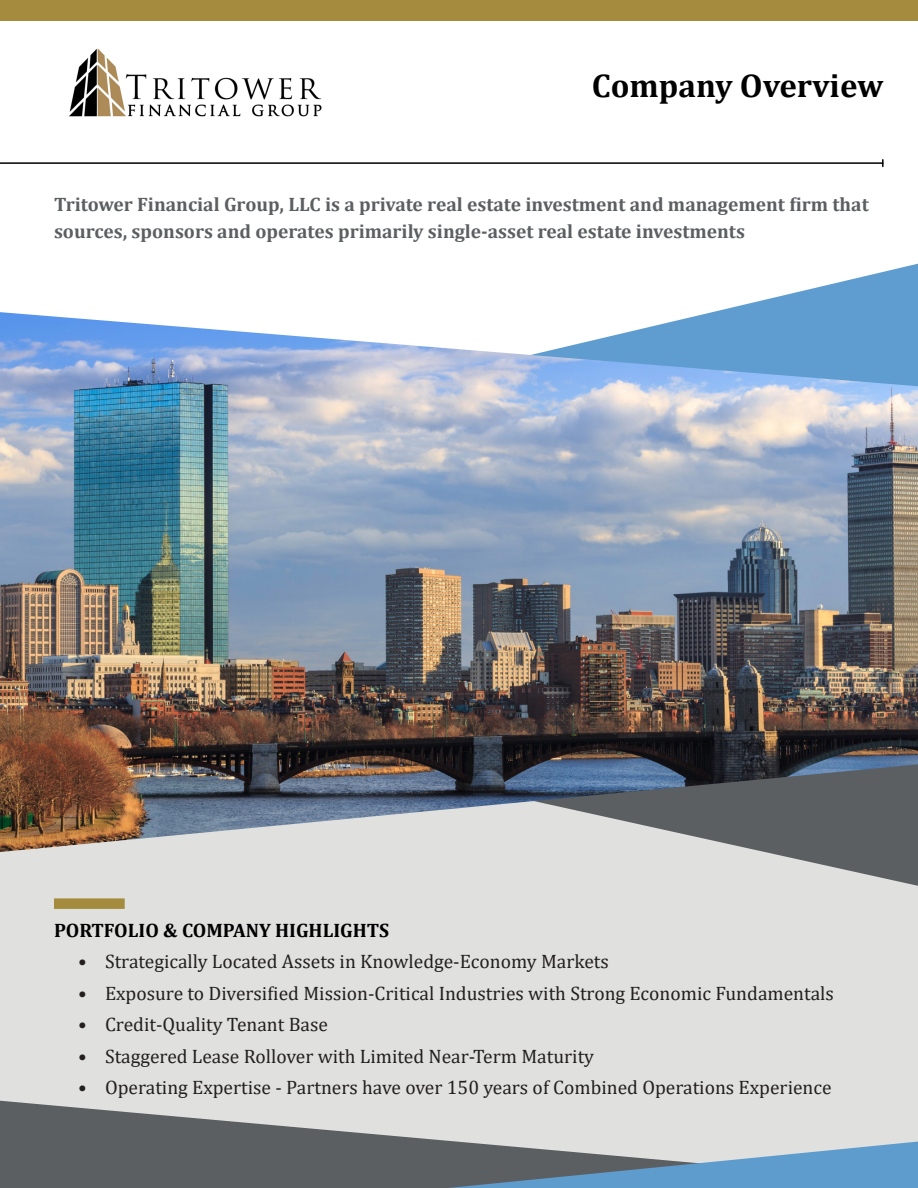
<style>
.page{position:relative;width:918px;height:1188px;background:#fff}
.page>*{position:absolute;margin:0;border:0;box-sizing:border-box;transform-origin:0 0}
.t1{font:700 33px "Cambria";color:#000}
.t2{font:19.5px "Cambria";color:#231f20}
.t3{font:700 19.5px/27px "Cambria";color:#5c5f62}
.t4{font:700 19.5px "Cambria";color:#000}
</style>
<div class="page">
<img style="left:69px;top:48px;width:253px;height:69px">
<div style="left:0;top:0;width:918px;height:21px;background:#a58b3e"></div>
<div style="left:0;top:852px;width:918px;height:290px;background:#e0e1df"></div>
<svg style="left:713px;top:264px;width:205px;height:48px"></svg>
<svg style="left:487px;top:852px;width:431px;height:34px;background:#c8cac8"></svg>
<hr style="left:0;top:162px;width:883px;height:2px;background:#000">
<div style="left:54px;top:898px;width:71px;height:11px;background:#a48b3d"></div>
<img style="left:0;top:312px;width:918px;height:540px">
<svg style="left:0;top:1101px;width:774px;height:87px;background:#939697"></svg>
<svg style="left:448px;top:1142px;width:470px;height:46px;background:#7a9ab3"></svg>
<p class="t1" style="left:592px;top:62px;width:293px">Company Overview</p>
<p class="t3" style="left:54px;top:191px;width:816px">Tritower Financial Group, LLC is a private real estate investment and management firm that sources, sponsors and operates primarily single-asset real estate investments</p>
<p class="t4" style="left:54px;top:917px;width:337px">PORTFOLIO &amp; COMPANY HIGHLIGHTS</p>
<p class="t2" style="left:78px;top:950px;width:532px">• Strategically Located Assets in Knowledge-Economy Markets</p>
<p class="t2" style="left:78px;top:982px;width:757px">• Exposure to Diversified Mission-Critical Industries with Strong Economic Fundamentals</p>
<p class="t2" style="left:78px;top:1013px;width:252px">• Credit-Quality Tenant Base</p>
<p class="t2" style="left:78px;top:1045px;width:518px">• Staggered Lease Rollover with Limited Near-Term Maturity</p>
<p class="t2" style="left:78px;top:1076px;width:755px">• Operating Expertise - Partners have over 150 years of Combined Operations Experience</p>
</div>
